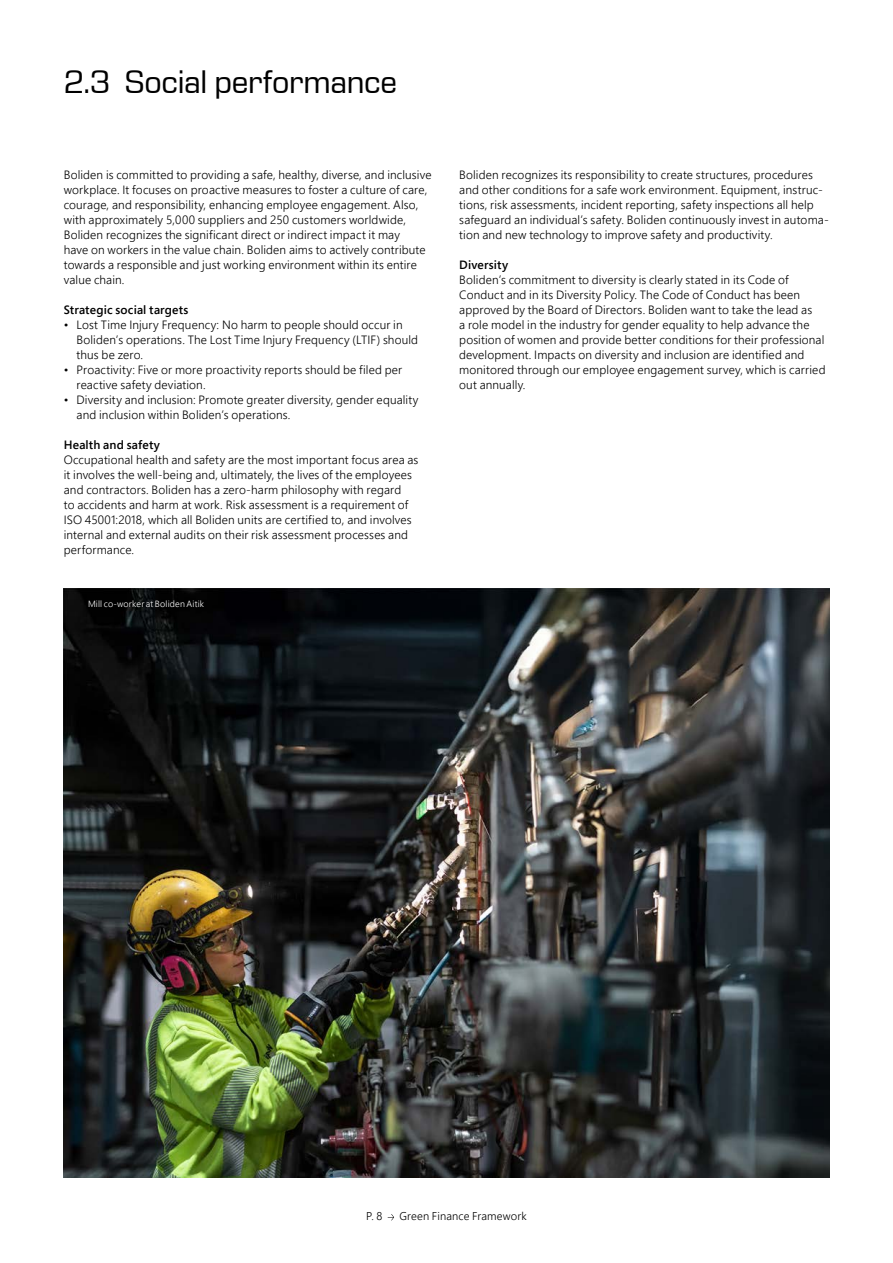
<style>
.page{position:relative;width:893px;height:1263px;background:#fff}
.page>*{position:absolute;margin:0;border:0;box-sizing:border-box;transform-origin:0 0}
.H3_Rubrik_B24{font:33px "Eurostile Next LT Pro";letter-spacing:-.01em;color:#000}
.B1_Brödtext_B24{font:300 12px/15px "Segoe Pro";letter-spacing:.01em;color:#000}
.Mellis_1{font:600 12px "Segoe Pro";letter-spacing:.015em;color:#000}
.t1{font:300 11.25px "Segoe Pro";letter-spacing:.015em;color:#000}
.H7_Faktaruta_Rubrik___Bildtext_B24_NEG{font:300 9px "Segoe Pro";letter-spacing:.02em;color:#fff}
</style>
<div class="page">
<svg style="left:388px;top:1214px;width:6px;height:6px"></svg>
<img style="left:64px;top:588px;width:765px;height:590px">
<p class="H3_Rubrik_B24" style="left:64px;top:64px;width:335px">2.3 Social performance</p>
<p class="B1_Brödtext_B24" style="left:64px;top:167px;width:369px">Boliden is committed to providing a safe, healthy, diverse, and inclusive workplace. It focuses on proactive measures to foster a culture of care, courage, and responsibility, enhancing employee engagement. Also, with approximately 5,000 suppliers and 250 customers worldwide, Boliden recognizes the significant direct or indirect impact it may<br>have on workers in the value chain. Boliden aims to actively contribute towards a responsible and just working environment within its entire value chain.</p>
<p class="Mellis_1" style="left:64px;top:302px;width:126px">Strategic social targets</p>
<p class="B1_Brödtext_B24" style="left:77px;top:317px;width:343px;text-indent:-13px">• Lost Time Injury Frequency: No harm to people should occur in<br>Boliden’s operations. The Lost Time Injury Frequency (LTIF) should thus be zero.</p>
<p class="B1_Brödtext_B24" style="left:77px;top:362px;width:327px;text-indent:-13px">• Proactivity: Five or more proactivity reports should be filed per reactive safety deviation.</p>
<p class="B1_Brödtext_B24" style="left:77px;top:392px;width:343px;text-indent:-13px">• Diversity and inclusion: Promote greater diversity, gender equality and inclusion within Boliden’s operations.</p>
<p class="Mellis_1" style="left:64px;top:437px;width:98px">Health and safety</p>
<p class="B1_Brödtext_B24" style="left:64px;top:452px;width:356px">Occupational health and safety are the most important focus area as it involves the well-being and, ultimately, the lives of the employees and contractors. Boliden has a zero-harm philosophy with regard<br>to accidents and harm at work. Risk assessment is a requirement of ISO 45001:2018, which all Boliden units are certified to, and involves internal and external audits on their risk assessment processes and performance.</p>
<h6 class="H7_Faktaruta_Rubrik___Bildtext_B24_NEG" style="left:88px;top:598px;width:118px">Mill co-worker at Boliden Aitik</h6>
<p class="B1_Brödtext_B24" style="left:459px;top:167px;width:371px">Boliden recognizes its responsibility to create structures, procedures and other conditions for a safe work environment. Equipment, instruc&shy;tions, risk assessments, incident reporting, safety inspections all help safeguard an individual’s safety. Boliden continuously invest in automa&shy;tion and new technology to improve safety and productivity.</p>
<p class="Mellis_1" style="left:459px;top:257px;width:51px">Diversity</p>
<p class="B1_Brödtext_B24" style="left:459px;top:272px;width:368px">Boliden’s commitment to diversity is clearly stated in its Code of Conduct and in its Diversity Policy. The Code of Conduct has been approved by the Board of Directors. Boliden want to take the lead as<br>a role model in the industry for gender equality to help advance the position of women and provide better conditions for their professional development. Impacts on diversity and inclusion are identified and monitored through our employee engagement survey, which is carried out annually.</p>
<p class="t1" style="left:366px;top:1209px;width:18px">P. 8</p>
<p class="t1" style="left:399px;top:1209px;width:129px">Green Finance Framework</p>
</div>
